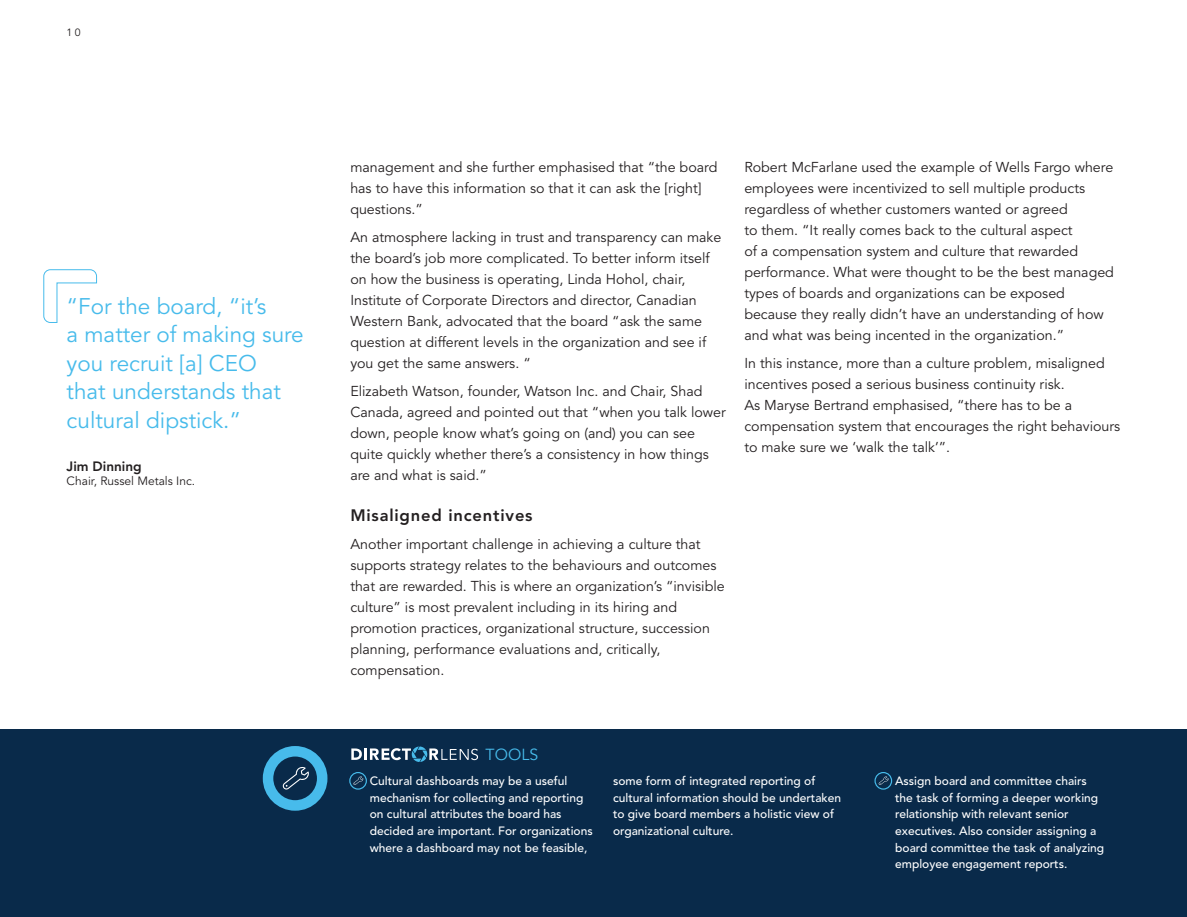
<style>
.page{position:relative;width:1187px;height:917px;background:#fff}
.page>*{position:absolute;margin:0;border:0;box-sizing:border-box;transform-origin:0 0}
.t1{font:22.5px/28.5px "Avenir";color:#47bbeb}
.t2{font:800 16.5px "Avenir";letter-spacing:.05em;color:#231f20}
.t3{font:15.9px "Avenir";color:#47bbeb}
.t4{font:14.25px/21px "Avenir";color:#231f20}
.t5{font:800 13.5px "Avenir";color:#231f20}
.t6{font:500 12px/16.5px "Avenir";color:#fff}
.t7{font:12px "Avenir";color:#231f20}
.t8{font:10.5px "Avenir";color:#231f20}
</style>
<div class="page">
<div style="left:0;top:728px;width:1186px;height:188px;background:#092a4a"></div>
<svg style="left:43px;top:269px;width:54px;height:54px"></svg>
<svg style="left:351px;top:746px;width:127px;height:15px"></svg>
<div style="left:263px;top:745px;width:64px;height:65px;border:10px solid #47bbeb;border-radius:50%"></div>
<svg style="left:283px;top:767px;width:26px;height:22px"></svg>
<div style="left:349px;top:771px;width:18px;height:18px;border:1px solid #47bbeb;border-radius:50%"></div>
<svg style="left:353px;top:776px;width:10px;height:8px"></svg>
<div style="left:874px;top:771px;width:18px;height:18px;border:1px solid #47bbeb;border-radius:50%"></div>
<svg style="left:878px;top:776px;width:10px;height:8px"></svg>
<p class="t8" style="left:67px;top:27px;width:15px">10</p>
<h1 class="t1" style="left:67px;top:292px;width:239px">“For the board, “it’s<br>a matter of making sure you recruit [a] CEO<br>that understands that cultural dipstick.”</h1>
<p class="t5" style="left:67px;top:458px;width:77px">Jim Dinning</p>
<p class="t7" style="left:67px;top:474px;width:130px">Chair, Russel Metals Inc.</p>
<p class="t4" style="left:350px;top:157px;width:368px">management and she further emphasised that “the board has to have this information so that it can ask the [right] questions.”</p>
<p class="t4" style="left:350px;top:227px;width:372px">An atmosphere lacking in trust and transparency can make the board’s job more complicated. To better inform itself on how the business is operating, Linda Hohol, chair, Institute of Corporate Directors and director, Canadian Western Bank, advocated that the board “ask the same question at different levels in the organization and see if you get the same answers. “</p>
<p class="t4" style="left:350px;top:380px;width:377px">Elizabeth Watson, founder, Watson Inc. and Chair, Shad Canada, agreed and pointed out that “when you talk lower down, people know what’s going on (and) you can see quite quickly whether there’s a consistency in how things are and what is said.”</p>
<p class="t2" style="left:350px;top:505px;width:184px">Misaligned incentives</p>
<p class="t4" style="left:350px;top:533px;width:376px">Another important challenge in achieving a culture that supports strategy relates to the behaviours and outcomes that are rewarded. This is where an organization’s “invisible culture” is most prevalent including in its hiring and promotion practices, organizational structure, succession planning, performance evaluations and, critically, compensation.</p>
<p class="t4" style="left:744px;top:157px;width:371px">Robert McFarlane used the example of Wells Fargo where employees were incentivized to sell multiple products regardless of whether customers wanted or agreed<br>to them. “It really comes back to the cultural aspect<br>of a compensation system and culture that rewarded performance. What were thought to be the best managed types of boards and organizations can be exposed because they really didn’t have an understanding of how and what was being incented in the organization.”</p>
<p class="t4" style="left:744px;top:353px;width:377px">In this instance, more than a culture problem, misaligned incentives posed a serious business continuity risk.<br>As Maryse Bertrand emphasised, “there has to be a compensation system that encourages the right behaviours to make sure we ‘walk the talk’”.</p>
<p class="t3" style="left:485px;top:745px;width:54px">TOOLS</p>
<p class="t6" style="left:370px;top:773px;width:224px">Cultural dashboards may be a useful mechanism for collecting and reporting on cultural attributes the board has decided are important. For organizations where a dashboard may not be feasible,</p>
<p class="t6" style="left:613px;top:773px;width:230px">some form of integrated reporting of cultural information should be undertaken to give board members a holistic view of organizational culture.</p>
<p class="t6" style="left:895px;top:773px;width:210px">Assign board and committee chairs the task of forming a deeper working relationship with relevant senior executives. Also consider assigning a board committee the task of analyzing employee engagement reports.</p>
</div>
